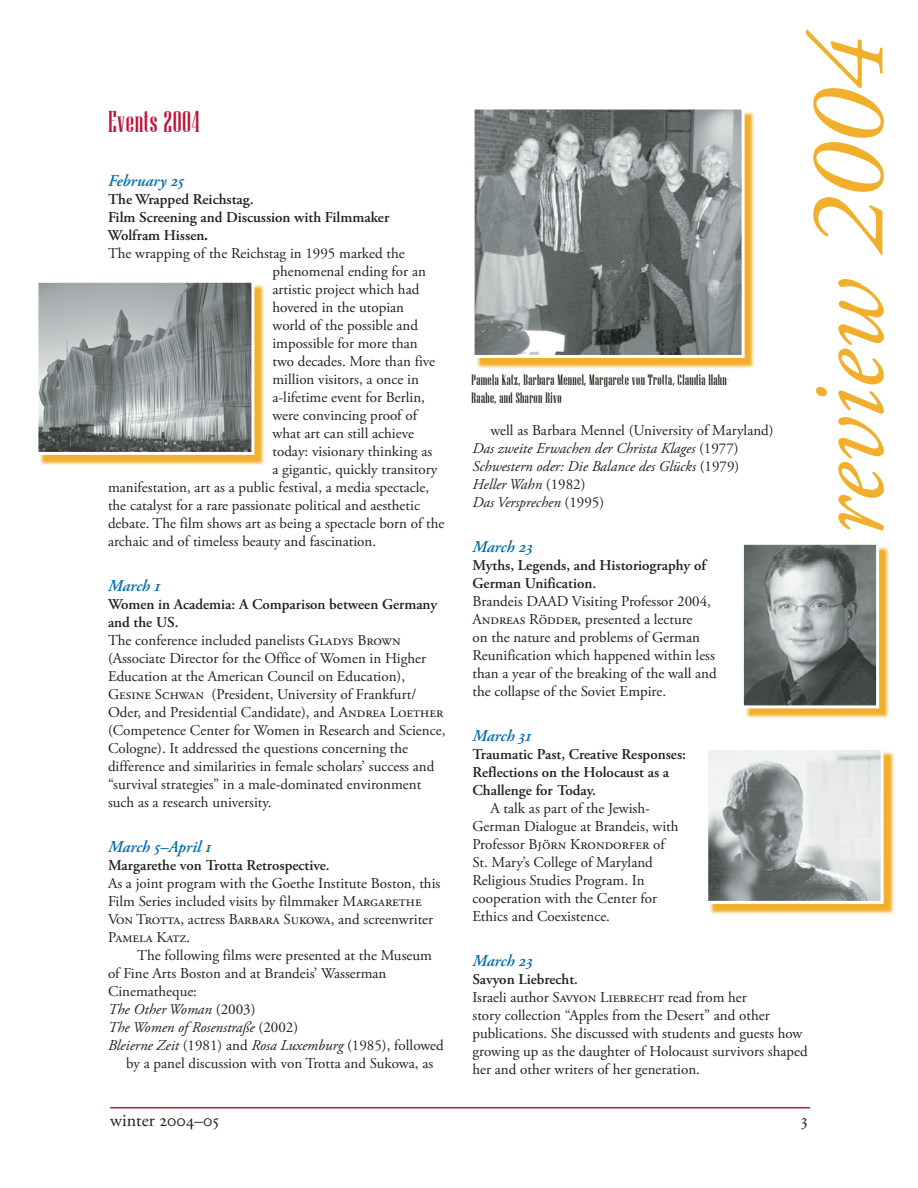
<style>
.page{position:relative;width:918px;height:1188px;background:#fff}
.page>*{position:absolute;margin:0;border:0;box-sizing:border-box;transform-origin:0 0}
.t1{font:italic 108px "Adobe Garamond Pro";color:#f1af2b}
.t2{font:30px "Niagara Solid";letter-spacing:.02em;color:#c01439}
.t3{font:18px "Adobe Garamond Pro";color:#1f221d}
.t4{font:italic 600 16.5px "Adobe Garamond Pro";color:#006eae}
.t5{font:15px/18px "Adobe Garamond Pro";letter-spacing:-.005em;color:#1f221d}
.t6{font:600 15px/18px "Adobe Garamond Pro";color:#1f221d}
.t7{font:italic 15px/18px "Adobe Garamond Pro";color:#1f221d}
.t8{font:15px/18px "Niagara Solid";letter-spacing:.025em;color:#1f221d}
.s1{font-weight:700;font-style:italic}
.s2{font-style:normal}
</style>
<div class="page">
<hr style="left:110px;top:1107px;width:700px;height:1px;background:#c01439">
<svg style="left:745px;top:546px;width:144px;height:173px;background:#f4c568"></svg>
<img style="left:745px;top:546px;width:130px;height:158px">
<div style="left:741px;top:542px;width:138px;height:166px;border:3px solid #fff"></div>
<svg style="left:709px;top:751px;width:186px;height:164px;background:#f4c568"></svg>
<img style="left:709px;top:751px;width:171px;height:149px">
<div style="left:705px;top:747px;width:179px;height:157px;border:3px solid #fff"></div>
<svg style="left:39px;top:284px;width:226px;height:182px;background:#f4c76b"></svg>
<img style="left:39px;top:284px;width:211px;height:167px">
<div style="left:35px;top:280px;width:219px;height:175px;border:3px solid #fff"></div>
<svg style="left:476px;top:111px;width:279px;height:258px;background:#f4c567"></svg>
<img style="left:476px;top:110px;width:265px;height:244px">
<div style="left:472px;top:106px;width:273px;height:252px;border:3px solid #fff"></div>
<h2 class="t2" style="left:108px;top:106px;width:93px">Events 2004</h2>
<p class="t4" style="left:108px;top:171px;width:77px">February 25</p>
<p class="t6" style="left:108px;top:190px;width:147px">The Wrapped Reichstag.</p>
<p class="t6" style="left:108px;top:208px;width:283px">Film Screening and Discussion with Filmmaker</p>
<p class="t6" style="left:108px;top:226px;width:102px">Wolfram Hissen<span class="s1">.</span></p>
<p class="t5" style="left:108px;top:245px;width:298px">The wrapping of the Reichstag in 1995 marked the</p>
<p class="t5" style="left:272px;top:263px;width:155px">phenomenal ending for an</p>
<p class="t5" style="left:272px;top:281px;width:148px">artistic project which had</p>
<p class="t5" style="left:272px;top:299px;width:133px">hovered in the utopian</p>
<p class="t5" style="left:272px;top:317px;width:147px">world of the possible and</p>
<p class="t5" style="left:272px;top:335px;width:147px">impossible for more than</p>
<p class="t5" style="left:272px;top:353px;width:164px">two decades. More than five</p>
<p class="t5" style="left:272px;top:371px;width:148px">million visitors, a once in</p>
<p class="t5" style="left:272px;top:389px;width:154px">a-lifetime event for Berlin,</p>
<p class="t5" style="left:272px;top:407px;width:148px">were convincing proof of</p>
<p class="t5" style="left:272px;top:425px;width:143px">what art can still achieve</p>
<p class="t5" style="left:272px;top:443px;width:161px">today: visionary thinking as</p>
<p class="t5" style="left:272px;top:461px;width:167px">a gigantic, quickly transitory</p>
<p class="t5" style="left:108px;top:479px;width:323px">manifestation, art as a public festival, a media spectacle,</p>
<p class="t5" style="left:108px;top:497px;width:314px">the catalyst for a rare passionate political and aesthetic</p>
<p class="t5" style="left:108px;top:515px;width:338px">debate. The film shows art as being a spectacle born of the</p>
<p class="t5" style="left:108px;top:533px;width:270px">archaic and of timeless beauty and fascination.</p>
<p class="t4" style="left:108px;top:576px;width:54px">March 1</p>
<p class="t6" style="left:108px;top:595px;width:331px">Women in Academia: A Comparison between Germany and the US.</p>
<p class="t5" style="left:108px;top:632px;width:339px">The conference included panelists Gladys Brown (Associate Director for the Office of Women in Higher Education at the American Council on Education), Gesine Schwan (President, University of Frankfurt/ Oder, and Presidential Candidate), and Andrea Loether (Competence Center for Women in Research and Science, Cologne). It addressed the questions concerning the difference and similarities in female scholars’ success and “survival strategies” in a male-dominated environment such as a research university.</p>
<p class="t4" style="left:108px;top:837px;width:105px">March 5–April 1</p>
<p class="t6" style="left:108px;top:856px;width:223px">Margarethe von Trotta Retrospective.</p>
<p class="t5" style="left:108px;top:875px;width:334px">As a joint program with the Goethe Institute Boston, this Film Series included visits by filmmaker Margarethe Von Trotta, actress Barbara Sukowa, and screenwriter Pamela Katz.</p>
<p class="t5" style="left:137px;top:947px;width:296px">The following films were presented at the Museum</p>
<p class="t5" style="left:108px;top:965px;width:280px">of Fine Arts Boston and at Brandeis’ Wasserman</p>
<p class="t5" style="left:108px;top:983px;width:91px">Cinematheque:</p>
<p class="t7" style="left:108px;top:1001px;width:149px">The Other Woman <span class="s2">(2003)</span></p>
<p class="t7" style="left:108px;top:1019px;width:192px">The Women of Rosenstraße <span class="s2">(2002)</span></p>
<p class="t7" style="left:108px;top:1037px;width:337px">Bleierne Zeit <span class="s2">(1981) and</span> Rosa Luxemburg <span class="s2">(1985), followed</span></p>
<p class="t5" style="left:126px;top:1055px;width:309px">by a panel discussion with von Trotta and Sukowa, as</p>
<p class="t3" style="left:110px;top:1110px;width:110px">winter 2004–05</p>
<h1 class="t1" style="left:783px;top:537px;width:509px;rotate:-90deg">review 2004</h1>
<p class="t8" style="left:472px;top:371px;width:259px">Pamela Katz, Barbara Mennel, Margarete von Trotta, Claudia Hahn-<br>Raabe, and Sharon Rivo</p>
<p class="t7" style="left:472px;top:422px;width:303px;text-indent:18px"><span class="s2">well as Barbara Mennel (University of Maryland)<br></span>Das zweite Erwachen der Christa Klages <span class="s2">(1977)<br></span>Schwestern oder: Die Balance des Glücks <span class="s2">(1979)<br></span>Heller Wahn <span class="s2">(1982)<br></span>Das Versprechen <span class="s2">(1995)</span></p>
<p class="t4" style="left:472px;top:538px;width:62px">March 23</p>
<p class="t6" style="left:472px;top:557px;width:235px">Myths, Legends, and Historiography of<br>German Unification.</p>
<p class="t5" style="left:472px;top:593px;width:246px">Brandeis DAAD Visiting Professor 2004, Andreas Rödder, presented a lecture<br>on the nature and problems of German Reunification which happened within less than a year of the breaking of the wall and the collapse of the Soviet Empire.</p>
<p class="t4" style="left:472px;top:727px;width:60px">March 31</p>
<p class="t6" style="left:472px;top:746px;width:215px">Traumatic Past, Creative Responses:<br>Reflections on the Holocaust as a<br>Challenge for Today.</p>
<p class="t5" style="left:472px;top:800px;width:208px;text-indent:18px">A talk as part of the Jewish-<br>German Dialogue at Brandeis, with<br>Professor Björn Krondorfer of<br>St. Mary’s College of Maryland<br>Religious Studies Program. In cooperation with the Center for<br>Ethics and Coexistence.</p>
<p class="t4" style="left:472px;top:952px;width:62px">March 23</p>
<p class="t6" style="left:472px;top:971px;width:107px">Savyon Liebrecht.</p>
<p class="t5" style="left:472px;top:989px;width:337px">Israeli author Savyon Liebrecht read from her<br>story collection “Apples from the Desert” and other publications. She discussed with students and guests how growing up as the daughter of Holocaust survivors shaped her and other writers of her generation.</p>
</div>
